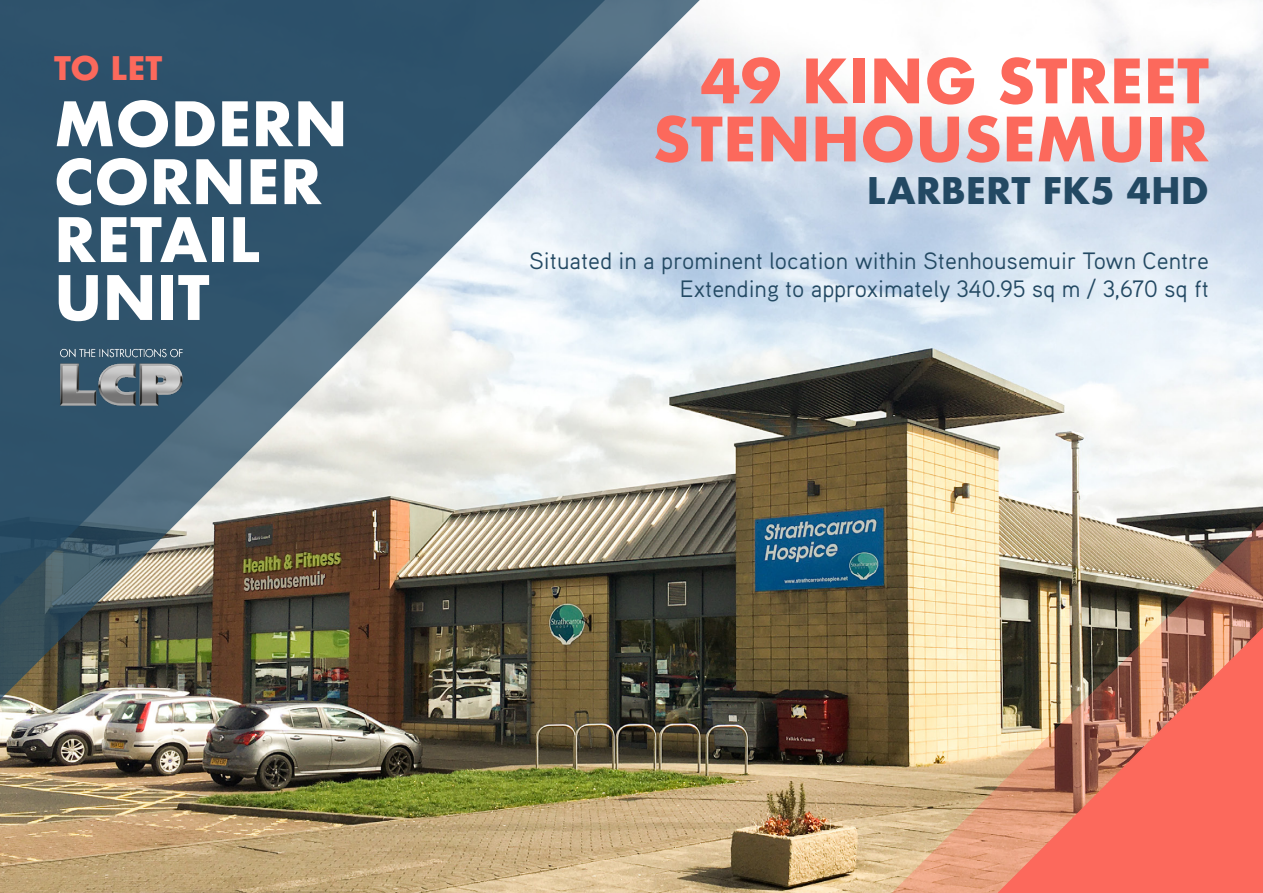
<style>
.page{position:relative;width:1263px;height:893px;background:#fff}
.page>*{position:absolute;margin:0;border:0;box-sizing:border-box;transform-origin:0 0}
.t1{font:700 59.55px/57.9px "Futura";color:#fff}
.t2{font:700 59.4px/58.1px "Futura";color:#fc695c;text-align:right}
.t3{font:700 35.7px "Futura";color:#234963}
.t4{font:700 31.65px "Futura";color:#fc695c}
.t5{font:23.7px/28.3px "Aaux Pro";color:#234963;text-align:right}
</style>
<div class="page">
<img style="left:0;top:0;width:1263px;height:893px">
<img style="left:0;top:0;width:712px;height:712px">
<svg style="left:0;top:0;width:618px;height:618px"></svg>
<img style="left:879px;top:509px;width:384px;height:384px">
<img style="left:984px;top:613px;width:279px;height:280px">
<img style="left:54px;top:342px;width:135px;height:70px">
<h3 class="t4" style="left:54px;top:45px;width:110px">TO LET</h3>
<h2 class="t2" style="left:652px;top:52px;width:558px">49 KING STREET<br>STENHOUSEMUIR</h2>
<h3 class="t3" style="left:867px;top:165px;width:344px">LARBERT FK5 4HD</h3>
<h1 class="t1" style="left:54px;top:95px;width:295px">MODERN<br>CORNER<br>RETAIL<br>UNIT</h1>
<p class="t5" style="left:529px;top:245px;width:681px">Situated in a prominent location within Stenhousemuir Town Centre<br>Extending to approximately 340.95 sq m / 3,670 sq ft</p>
</div>
